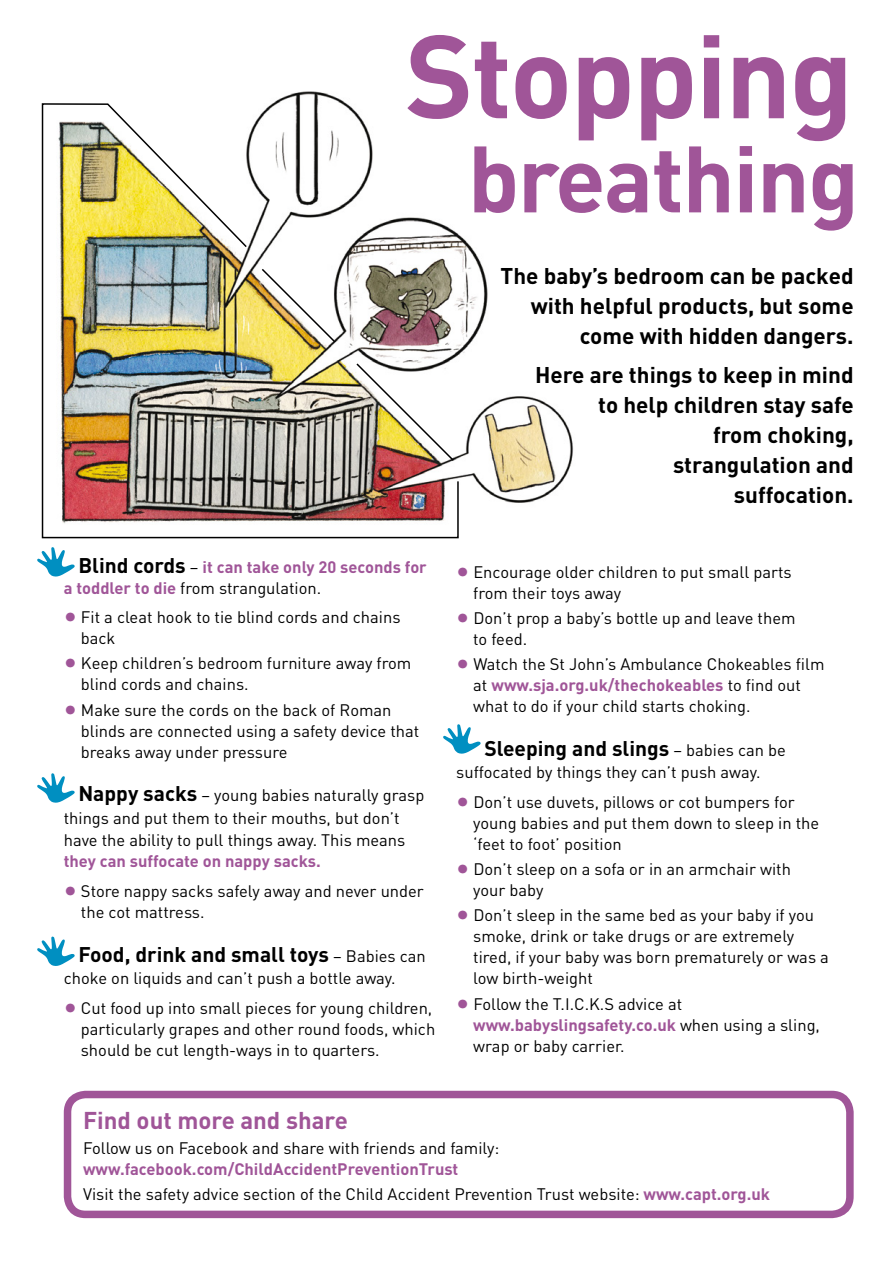
<style>
.page{position:relative;width:893px;height:1263px;background:#fff}
.page>*{position:absolute;margin:0;border:0;box-sizing:border-box;transform-origin:0 0}
.t1{font:700 115.95px "DIN";letter-spacing:-.02em;color:#a05598}
.t2{font:700 92.55px "DIN";letter-spacing:-.02em;color:#a05598}
.t3{font:700 24px "DIN";color:#a05598}
.t4{font:700 22.5px/30px "DIN";color:#000;text-align:right}
.t5{font:700 21px "DIN";color:#000}
.t6{font:16.5px/21px "DIN";color:#000}
.t7{font:700 16.5px/21px "DIN";color:#a05598}
.s1{font-size:21px;color:#000}
.s2{font-weight:400;color:#000}
.s3{font-weight:700;font-size:27px;color:#a05598}
.s4{font-weight:700;font-size:21px}
.s5{font-weight:400;font-size:16.5px}
.s6{font-weight:700;color:#a05598}
</style>
<div class="page">
<svg style="left:37px;top:773px;width:38px;height:30px"></svg>
<svg style="left:443px;top:724px;width:38px;height:30px"></svg>
<svg style="left:37px;top:936px;width:38px;height:30px"></svg>
<img style="left:275px;top:91px;width:298px;height:412px">
<svg style="left:37px;top:547px;width:38px;height:30px"></svg>
<div style="left:64px;top:1091px;width:790px;height:127px;border:8px solid #a05598;border-radius:18px"></div>
<img style="left:41px;top:102px;width:418px;height:437px">
<img style="left:260px;top:267px;width:77px;height:77px">
<img style="left:355px;top:362px;width:100px;height:100px">
<h1 class="t1" style="left:405px;top:1px;width:450px">Stopping</h1>
<h2 class="t2" style="left:468px;top:118px;width:393px">breathing</h2>
<p class="t7" style="left:64px;top:555px;width:364px;text-indent:15px"><span class="s1">Blind cords</span> <span class="s2">–</span> it can take only 20 seconds for a toddler to die <span class="s2">from strangulation.</span></p>
<p class="t6" style="left:81px;top:606px;width:321px;text-indent:-17px"><span class="s3">•</span> Fit a cleat hook to tie blind cords and chains back</p>
<p class="t6" style="left:81px;top:653px;width:332px;text-indent:-17px"><span class="s3">•</span> Keep children’s bedroom furniture away from blind cords and chains.</p>
<p class="t6" style="left:81px;top:699px;width:340px;text-indent:-17px"><span class="s3">•</span> Make sure the cords on the back of Roman blinds are connected using a safety device that breaks away under pressure</p>
<p class="t6" style="left:64px;top:784px;width:362px;line-height:22.5px;text-indent:15px"><span class="s4">Nappy sacks</span> – young babies naturally grasp things and put them to their mouths, but don’t have the ability to pull things away. This means</p>
<p class="t7" style="left:64px;top:850px;width:259px">they can suffocate on nappy sacks.</p>
<p class="t6" style="left:81px;top:880px;width:344px;text-indent:-17px"><span class="s3">•</span> Store nappy sacks safely away and never under the cot mattress.</p>
<p class="t5" style="left:78px;top:940px;width:349px">Food, drink and small toys <span class="s5">– Babies can</span></p>
<p class="t6" style="left:64px;top:967px;width:333px">choke on liquids and can’t push a bottle away.</p>
<p class="t6" style="left:81px;top:997px;width:356px;text-indent:-17px"><span class="s3">•</span> Cut food up into small pieces for young children, particularly grapes and other round foods, which should be cut length-ways in to quarters.</p>
<h3 class="t4" style="left:501px;top:260px;width:355px">The baby’s bedroom can be packed with helpful products, but some come with hidden dangers.</h3>
<h3 class="t4" style="left:535px;top:359px;width:320px">Here are things to keep in mind to help children stay safe<br>from choking,<br>strangulation and<br>suffocation.</h3>
<p class="t6" style="left:473px;top:561px;width:320px;text-indent:-17px"><span class="s3">•</span> Encourage older children to put small parts from their toys away</p>
<p class="t6" style="left:473px;top:607px;width:324px;text-indent:-17px"><span class="s3">•</span> Don’t prop a baby’s bottle up and leave them to feed.</p>
<p class="t6" style="left:473px;top:653px;width:353px;text-indent:-17px"><span class="s3">•</span> Watch the St John’s Ambulance Chokeables film at <span class="s6">www.sja.org.uk/thechokeables</span> to find out what to do if your child starts choking.</p>
<p class="t5" style="left:484px;top:735px;width:303px">Sleeping and slings <span class="s5">– babies can be</span></p>
<p class="t6" style="left:456px;top:762px;width:306px">suffocated by things they can’t push away.</p>
<p class="t6" style="left:473px;top:791px;width:347px;text-indent:-17px"><span class="s3">•</span> Don’t use duvets, pillows or cot bumpers for young babies and put them down to sleep in the ‘feet to foot’ position</p>
<p class="t6" style="left:473px;top:858px;width:319px;text-indent:-17px"><span class="s3">•</span> Don’t sleep on a sofa or in an armchair with your baby</p>
<p class="t6" style="left:473px;top:905px;width:357px;text-indent:-17px"><span class="s3">•</span> Don’t sleep in the same bed as your baby if you smoke, drink or take drugs or are extremely tired, if your baby was born prematurely or was a low birth-weight</p>
<p class="t6" style="left:473px;top:993px;width:348px;text-indent:-17px"><span class="s3">•</span> Follow the T.I.C.K.S advice at <span class="s6">www.babyslingsafety.co.uk</span> when using a sling, wrap or baby carrier.</p>
<h3 class="t3" style="left:83px;top:1104px;width:266px">Find out more and share</h3>
<p class="t6" style="left:83px;top:1137px;width:418px">Follow us on Facebook and share with friends and family:</p>
<p class="t6" style="left:83px;top:1156px;width:688px;line-height:25.2px"><span class="s6">www.facebook.com/ChildAccidentPreventionTrust<br></span>Visit the safety advice section of the Child Accident Prevention Trust website: <span class="s6">www.capt.org.uk</span></p>
</div>
